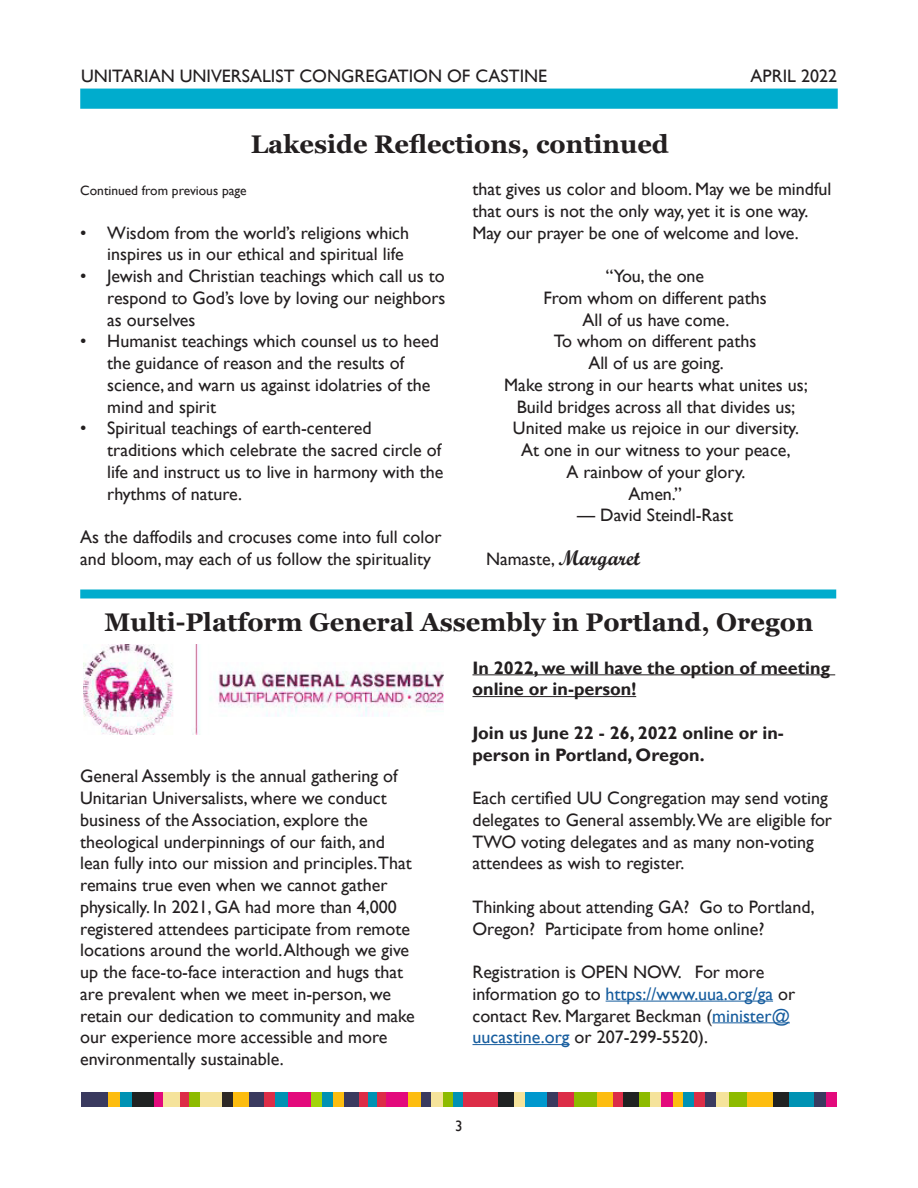
<style>
.page{position:relative;width:918px;height:1188px;background:#fff}
.page>*{position:absolute;margin:0;border:0;box-sizing:border-box;transform-origin:0 0}
.Column_title{font:700 25.5px "Georgia";color:#231f20}
.Body_Text{font:18px/21.8px "Gill Sans";color:#231f20}
.Body_Text-2{font:700 18px/21.8px "Gill Sans";color:#231f20}
.t1{font:15px "Gill Sans";color:#231f20}
.t2{font:13.5px "Gill Sans";color:#231f20}
.s1{font-family:"Script MT Bold";font-size:21px}
.s2{color:#175d9e}
</style>
<div class="page">
<div style="left:80px;top:89px;width:758px;height:20px;background:#00accd;border:2px solid #00accd"></div>
<div style="left:826px;top:1092px;width:11px;height:15px;background:#e30a7c"></div>
<div style="left:694px;top:1092px;width:11px;height:15px;background:#dc2d47"></div>
<div style="left:683px;top:1092px;width:11px;height:15px;background:#0092b3"></div>
<div style="left:672px;top:1092px;width:11px;height:15px;background:#fdbd10"></div>
<div style="left:661px;top:1092px;width:11px;height:15px;background:#e30a7c"></div>
<div style="left:333px;top:1092px;width:11px;height:15px;background:#fdbd10"></div>
<div style="left:322px;top:1092px;width:11px;height:15px;background:#0092b3"></div>
<div style="left:311px;top:1092px;width:11px;height:15px;background:#a2d40a"></div>
<div style="left:189px;top:1092px;width:11px;height:15px;background:#8dbb00"></div>
<div style="left:650px;top:1092px;width:11px;height:15px;background:#f5e39b"></div>
<div style="left:453px;top:1092px;width:11px;height:15px;background:#0092b3"></div>
<div style="left:443px;top:1092px;width:10px;height:15px;background:#8dbb00"></div>
<div style="left:431px;top:1092px;width:12px;height:15px;background:#f5e39b"></div>
<div style="left:421px;top:1092px;width:10px;height:15px;background:#3a3a5f"></div>
<div style="left:408px;top:1092px;width:13px;height:15px;background:#fdbd10"></div>
<div style="left:275px;top:1092px;width:13px;height:15px;background:#0092b3"></div>
<div style="left:639px;top:1092px;width:11px;height:15px;background:#8dbb00"></div>
<div style="left:814px;top:1092px;width:12px;height:15px;background:#3a3a5f"></div>
<div style="left:705px;top:1092px;width:11px;height:15px;background:#3a3a5f"></div>
<div style="left:514px;top:1092px;width:11px;height:15px;background:#f5e39b"></div>
<div style="left:612px;top:1092px;width:11px;height:15px;background:#dc2d47"></div>
<div style="left:789px;top:1092px;width:25px;height:15px;background:#0092b3"></div>
<div style="left:747px;top:1092px;width:26px;height:15px;background:#fdbd10"></div>
<div style="left:773px;top:1092px;width:16px;height:15px;background:#202222"></div>
<div style="left:623px;top:1092px;width:16px;height:15px;background:#202222"></div>
<div style="left:729px;top:1092px;width:18px;height:15px;background:#8dbb00"></div>
<div style="left:597px;top:1092px;width:15px;height:15px;background:#fdbd10"></div>
<div style="left:344px;top:1092px;width:15px;height:15px;background:#3a3a5f"></div>
<div style="left:498px;top:1092px;width:16px;height:15px;background:#202222"></div>
<div style="left:464px;top:1092px;width:34px;height:15px;background:#dc2d47"></div>
<div style="left:288px;top:1092px;width:23px;height:15px;background:#e30a7c"></div>
<div style="left:132px;top:1092px;width:23px;height:15px;background:#202222"></div>
<div style="left:574px;top:1092px;width:23px;height:15px;background:#8dbb00"></div>
<div style="left:716px;top:1092px;width:13px;height:15px;background:#f5e39b"></div>
<div style="left:547px;top:1092px;width:12px;height:15px;background:#3a3a5f"></div>
<div style="left:525px;top:1092px;width:22px;height:15px;background:#0098ce"></div>
<div style="left:559px;top:1092px;width:15px;height:15px;background:#dc2d47"></div>
<div style="left:221px;top:1092px;width:12px;height:15px;background:#2e2926"></div>
<div style="left:200px;top:1092px;width:21px;height:15px;background:#f5e39b"></div>
<div style="left:120px;top:1092px;width:12px;height:15px;background:#0092b3"></div>
<div style="left:107px;top:1092px;width:13px;height:15px;background:#fdbd10"></div>
<div style="left:233px;top:1092px;width:16px;height:15px;background:#fdbd10"></div>
<div style="left:386px;top:1092px;width:22px;height:15px;background:#e30a7c"></div>
<div style="left:81px;top:1092px;width:26px;height:15px;background:#3a3a5f"></div>
<div style="left:368px;top:1092px;width:10px;height:15px;background:#0092b3"></div>
<div style="left:378px;top:1092px;width:8px;height:15px;background:#dc2d47"></div>
<div style="left:359px;top:1092px;width:9px;height:15px;background:#dc2d47"></div>
<div style="left:163px;top:1092px;width:17px;height:15px;background:#f5e39b"></div>
<div style="left:180px;top:1092px;width:9px;height:15px;background:#dc2d47"></div>
<div style="left:155px;top:1092px;width:8px;height:15px;background:#e30a7c"></div>
<div style="left:264px;top:1092px;width:11px;height:15px;background:#dc2d47"></div>
<div style="left:249px;top:1092px;width:15px;height:15px;background:#3a3a5f"></div>
<div style="left:80px;top:589px;width:756px;height:9px;background:#00accd"></div>
<hr style="left:472px;top:674px;width:363px;height:1px;background:#231f20">
<hr style="left:472px;top:696px;width:164px;height:1px;background:#231f20">
<hr style="left:606px;top:1001px;width:167px;height:1px;background:#175d9e">
<hr style="left:712px;top:1022px;width:78px;height:1px;background:#175d9e">
<hr style="left:472px;top:1044px;width:98px;height:1px;background:#175d9e">
<img style="left:83px;top:644px;width:360px;height:90px">
<p class="Body_Text" style="left:81px;top:65px;width:468px">UNITARIAN UNIVERSALIST CONGREGATION OF CASTINE</p>
<p class="Body_Text" style="left:751px;top:65px;width:88px">APRIL 2022</p>
<p class="Column_title" style="left:251px;top:128px;width:420px">Lakeside Reflections, continued</p>
<p class="t2" style="left:80px;top:183px;width:168px">Continued from previous page</p>
<p class="Body_Text" style="left:107px;top:222px;width:303px;text-indent:-27px">• Wisdom from the world’s religions which inspires us in our ethical and spiritual life</p>
<p class="Body_Text" style="left:107px;top:265px;width:340px;text-align:justify;text-indent:-27px">• Jewish and Christian teachings which call us to respond to God’s love by loving our neighbors as ourselves</p>
<p class="Body_Text" style="left:107px;top:331px;width:333px;text-indent:-27px">• Humanist teachings which counsel us to heed the guidance of reason and the results of science, and warn us against idolatries of the mind and spirit</p>
<p class="Body_Text" style="left:107px;top:418px;width:338px;text-indent:-27px">• Spiritual teachings of earth-centered traditions which celebrate the sacred circle of life and instruct us to live in harmony with the rhythms of nature.</p>
<p class="Body_Text" style="left:80px;top:526px;width:363px">As the daffodils and crocuses come into full color and bloom, may each of us follow the spirituality</p>
<p class="Body_Text" style="left:472px;top:178px;width:360px">that gives us color and bloom. May we be mindful that ours is not the only way, yet it is one way.<br>May our prayer be one of welcome and love.</p>
<p class="Body_Text" style="left:504px;top:265px;width:305px;text-align:center">“You, the one<br>From whom on different paths<br>All of us have come.<br>To whom on different paths<br>All of us are going.<br>Make strong in our hearts what unites us;<br>Build bridges across all that divides us;<br>United make us rejoice in our diversity.<br>At one in our witness to your peace,<br>A rainbow of your glory.<br>Amen.”</p>
<p class="Body_Text" style="left:577px;top:505px;width:157px">— David Steindl-Rast</p>
<p class="Body_Text" style="left:486px;top:548px;width:156px">Namaste, <span class="s1">Margaret</span></p>
<p class="Column_title" style="left:105px;top:605px;width:711px">Multi-Platform General Assembly in Portland, Oregon</p>
<p class="Body_Text" style="left:80px;top:766px;width:336px">General Assembly is the annual gathering of Unitarian Universalists, where we conduct business of the Association, explore the theological underpinnings of our faith, and lean fully into our mission and principles.That remains true even when we cannot gather physically. In 2021, GA had more than 4,000 registered attendees participate from remote locations around the world. Although we give up the face-to-face interaction and hugs that are prevalent when we meet in-person, we retain our dedication to community and make our experience more accessible and more environmentally sustainable.</p>
<p class="Body_Text-2" style="left:472px;top:657px;width:359px">In 2022, we will have the option of meeting online or in-person!</p>
<p class="Body_Text-2" style="left:472px;top:722px;width:313px">Join us June 22 - 26, 2022 online or in&shy;person in Portland, Oregon.</p>
<p class="Body_Text" style="left:472px;top:787px;width:361px">Each certified UU Congregation may send voting delegates to General assembly.We are eligible for TWO voting delegates and as many non-voting attendees as wish to register.</p>
<p class="Body_Text" style="left:472px;top:896px;width:344px">Thinking about attending GA? Go to Portland,<br>Oregon? Participate from home online?</p>
<p class="Body_Text" style="left:472px;top:961px;width:324px">Registration is OPEN NOW. For more information go to <span class="s2">https://www.uua.org/ga</span> or contact Rev. Margaret Beckman (<span class="s2">minister@ uucastine.org</span> or 207-299-5520).</p>
<p class="t1" style="left:455px;top:1117px;width:9px">3</p>
</div>
